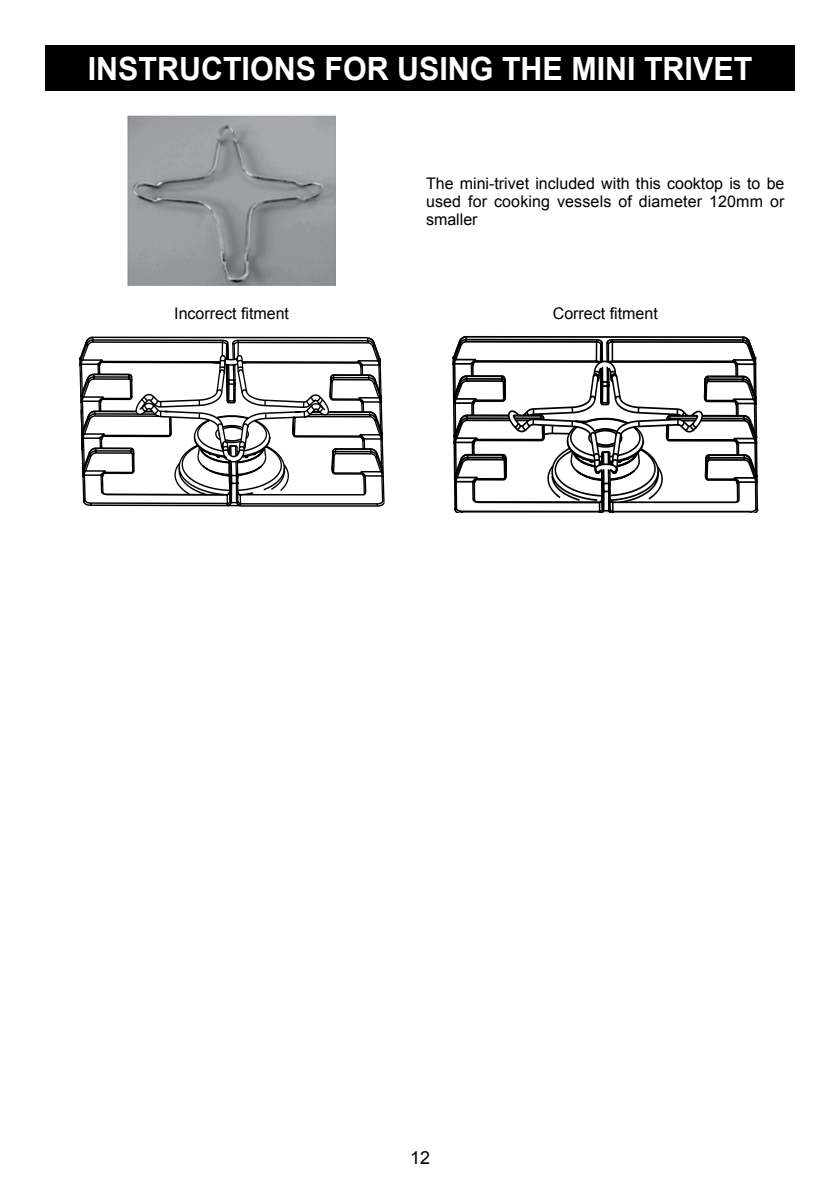
<style>
.page{position:relative;width:840px;height:1191px;background:#fff}
.page>*{position:absolute;margin:0;border:0;box-sizing:border-box;transform-origin:0 0}
.t1{font:700 32px "Arial";color:#fff;scale:.95 1}
.t2{font:18px "Arial";color:#000}
.t3{font:16px/18px "Arial";color:#000;text-align:justify}
</style>
<div class="page">
<div style="left:45px;top:45px;width:749px;height:46px;background:#000"></div>
<img style="left:127px;top:116px;width:208px;height:170px">
<svg style="left:80px;top:336px;width:304px;height:171px"></svg>
<svg style="left:79px;top:356px;width:302px;height:140px"></svg>
<svg style="left:452px;top:335px;width:306px;height:178px"></svg>
<svg style="left:546px;top:417px;width:117px;height:87px"></svg>
<h1 class="t1" style="left:88px;top:47px;width:700px">INSTRUCTIONS FOR USING THE MINI TRIVET</h1>
<p class="t3" style="left:426px;top:174px;width:360px">The mini-trivet included with this cooktop is to be used for cooking vessels of diameter 120mm or smaller</p>
<p class="t3" style="left:174px;top:305px;width:116px">Incorrect fitment</p>
<p class="t3" style="left:552px;top:305px;width:106px">Correct fitment</p>
<p class="t2" style="left:410px;top:1146px;width:22px">12</p>
</div>
